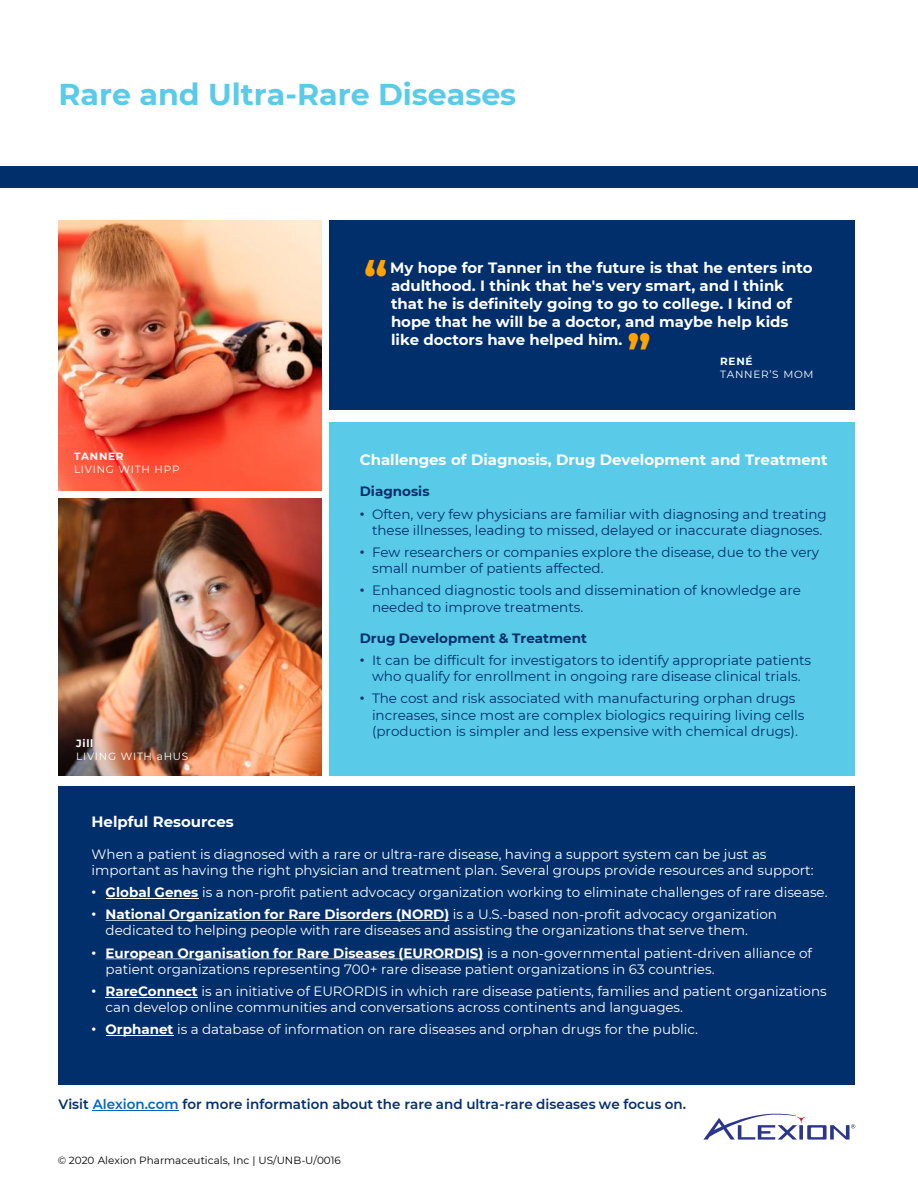
<style>
.page{position:relative;width:918px;height:1188px;background:#fff}
.page>*{position:absolute;margin:0;border:0;box-sizing:border-box;transform-origin:0 0}
.t1{font:700 48px "Montserrat";color:#ffa300}
.t2{font:700 30.15px "Montserrat";color:#59cbe8}
.t3{font:700 15px/18px "Montserrat";color:#fff}
.t4{font:13.5px/16.2px "Montserrat";color:#fff}
.t5{font:13.5px/16.2px "Montserrat";color:#002f6c}
.t6{font:600 13.5px "Montserrat";letter-spacing:.005em;color:#002f6c}
.t7{font:700 13.5px "Montserrat";color:#002f6c}
.t8{font:10.5px "Montserrat";color:#000}
.t9{font:10.5px/12.6px "Montserrat";letter-spacing:.065em;color:#fff}
.t10{font:700 10.5px "Montserrat";letter-spacing:.07em;color:#fff}
.s1{font-weight:700}
.s2{font-family:"Arial"}
.s3{color:#0563c1}
</style>
<div class="page">
<svg style="left:703px;top:1114px;width:152px;height:26px"></svg>
<img style="left:58px;top:499px;width:263px;height:276px">
<img style="left:59px;top:220px;width:262px;height:270px">
<hr style="left:93px;top:1110px;width:86px;height:1px;background:#0563c1">
<div style="left:0;top:167px;width:918px;height:21px;background:#002f6c"></div>
<div style="left:330px;top:422px;width:525px;height:354px;background:#59cbe8"></div>
<div style="left:330px;top:220px;width:525px;height:190px;background:#002f6c"></div>
<div style="left:59px;top:786px;width:796px;height:298px;background:#002f6c"></div>
<hr style="left:106px;top:898px;width:92px;height:1px;background:#fff">
<svg style="left:106px;top:920px;width:343px;height:1px"></svg>
<svg style="left:106px;top:959px;width:377px;height:1px"></svg>
<hr style="left:106px;top:997px;width:92px;height:1px;background:#fff">
<hr style="left:106px;top:1035px;width:67px;height:1px;background:#fff">
<p class="t2" style="left:58px;top:75px;width:459px">Rare and Ultra-Rare Diseases</p>
<p class="t1" style="left:364px;top:250px;width:25px">“</p>
<p class="t3" style="left:390px;top:258px;width:424px">My hope for Tanner in the future is that he enters into adulthood. I think that he's very smart, and I think that he is definitely going to go to college. I kind of hope that he will be a doctor, and maybe help kids like doctors have helped him.</p>
<p class="t1" style="left:627px;top:323px;width:25px">”</p>
<p class="t10" style="left:74px;top:450px;width:51px">TANNER</p>
<p class="t9" style="left:74px;top:463px;width:107px">LIVING WITH HPP</p>
<p class="t10" style="left:76px;top:737px;width:19px">Jill</p>
<p class="t9" style="left:76px;top:750px;width:114px">LIVING WITH aHUS</p>
<p class="t9" style="left:720px;top:355px;width:95px"><span class="s1">RENÉ<br></span>TANNER’S MOM</p>
<p class="t3" style="left:360px;top:450px;width:469px">Challenges of Diagnosis, Drug Development and Treatment</p>
<p class="t7" style="left:360px;top:483px;width:71px">Diagnosis</p>
<p class="t5" style="left:360px;top:506px;width:468px;text-align:center"><span class="s2">•</span> Often, very few physicians are familiar with diagnosing and treating these illnesses, leading to missed, delayed or inaccurate diagnoses.</p>
<p class="t5" style="left:372px;top:544px;width:449px;text-indent:-12px"><span class="s2">•</span> Few researchers or companies explore the disease, due to the very small number of patients affected.</p>
<p class="t5" style="left:372px;top:582px;width:431px;text-indent:-12px"><span class="s2">•</span> Enhanced diagnostic tools and dissemination of knowledge are needed to improve treatments.</p>
<p class="t7" style="left:360px;top:630px;width:229px">Drug Development &amp; Treatment</p>
<p class="t5" style="left:360px;top:652px;width:453px;text-align:center"><span class="s2">•</span> It can be difficult for investigators to identify appropriate patients who qualify for enrollment in ongoing rare disease clinical trials.</p>
<p class="t5" style="left:372px;top:690px;width:434px;text-indent:-12px"><span class="s2">•</span> The cost and risk associated with manufacturing orphan drugs increases, since most are complex biologics requiring living cells (production is simpler and less expensive with chemical drugs).</p>
<p class="t3" style="left:92px;top:813px;width:144px">Helpful Resources</p>
<p class="t4" style="left:92px;top:846px;width:723px">When a patient is diagnosed with a rare or ultra-rare disease, having a support system can be just as important as having the right physician and treatment plan. Several groups provide resources and support:</p>
<p class="t4" style="left:92px;top:884px;width:738px"><span class="s2">•</span> <span class="s1">Global Genes</span> is a non-profit patient advocacy organization working to eliminate challenges of rare disease.</p>
<p class="t4" style="left:106px;top:906px;width:673px;text-indent:-14px"><span class="s2">•</span> <span class="s1">National Organization for Rare Disorders (NORD)</span> is a U.S.-based non-profit advocacy organization dedicated to helping people with rare diseases and assisting the organizations that serve them.</p>
<p class="t4" style="left:106px;top:945px;width:708px;text-indent:-14px"><span class="s2">•</span> <span class="s1">European Organisation for Rare Diseases (EURORDIS)</span> is a non-governmental patient-driven alliance of patient organizations representing 700+ rare disease patient organizations in 63 countries.</p>
<p class="t4" style="left:106px;top:983px;width:723px;text-indent:-14px"><span class="s2">•</span> <span class="s1">RareConnect</span> is an initiative of EURORDIS in which rare disease patients, families and patient organizations can develop online communities and conversations across continents and languages.</p>
<p class="t4" style="left:92px;top:1021px;width:608px"><span class="s2">•</span> <span class="s1">Orphanet</span> is a database of information on rare diseases and orphan drugs for the public.</p>
<p class="t10" style="left:127px;top:862px;width:37px">DANA</p>
<p class="t6" style="left:58px;top:1096px;width:629px">Visit <span class="s3">Alexion.com</span> for more information about the rare and ultra-rare diseases we focus on.</p>
<p class="t8" style="left:58px;top:1154px;width:285px">© 2020 Alexion Pharmaceuticals, Inc | US/UNB-U/0016</p>
</div>
